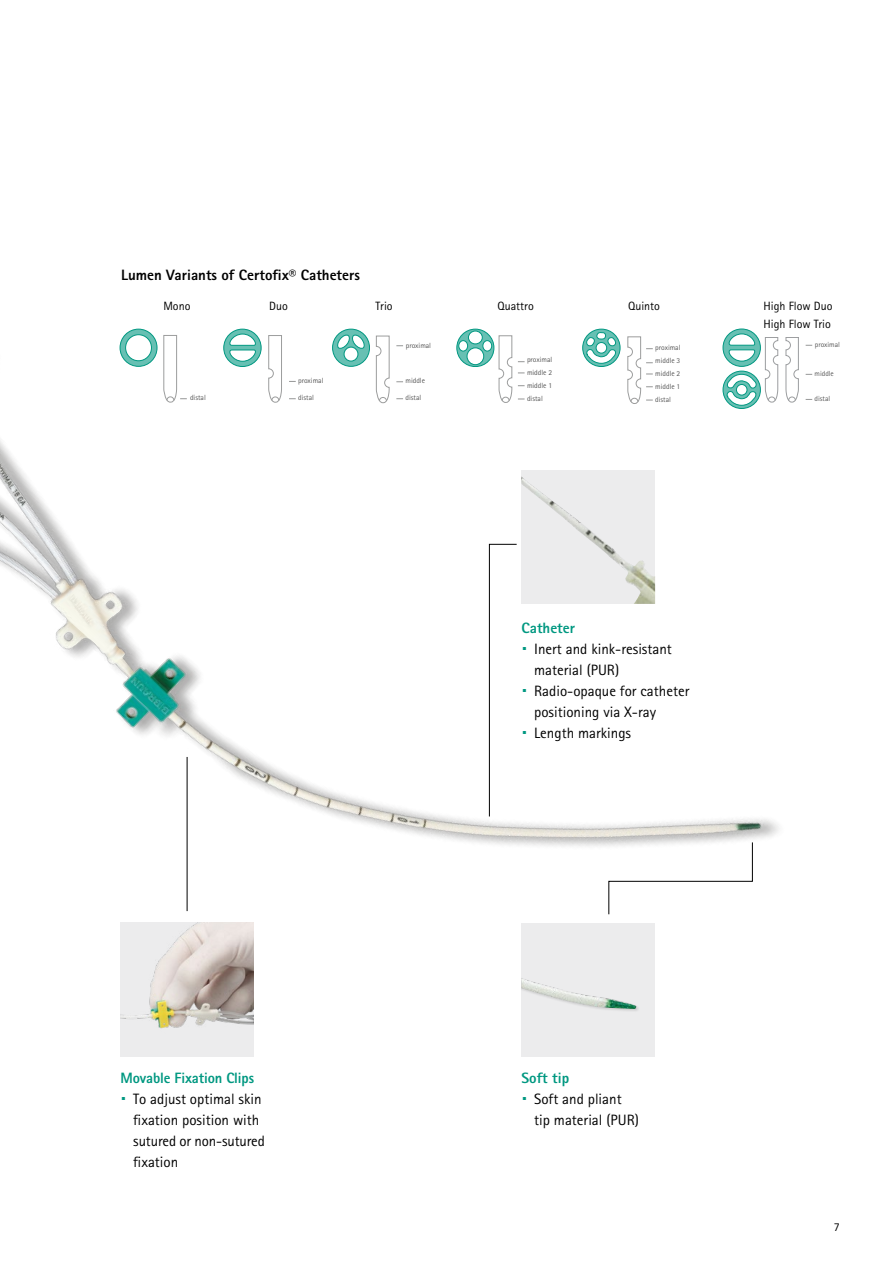
<style>
.page{position:relative;width:893px;height:1263px;background:#fff}
.page>*{position:absolute;margin:0;border:0;box-sizing:border-box;transform-origin:0 0}
.t1{font:15px "Rotis Sans Serif Pro";color:#000}
.t2{font:800 15px "Rotis Sans Serif Pro";letter-spacing:-.01em;color:#009881}
.t3{font:800 15px "Rotis Sans Serif Pro";color:#000}
.t4{font:12px/18px "Rotis Sans Serif Pro";color:#000}
.t5{font:7.5px/12.9px "Rotis Sans Serif Pro";letter-spacing:-.005em;color:#565656;text-align:justify}
.t6{font:7.35px "Rotis Sans Serif Pro";letter-spacing:-.005em;color:#565656}
</style>
<div class="page">
<img style="left:0;top:328px;width:813px;height:729px">
<div style="left:521px;top:470px;width:134px;height:134px;background:#ececed"></div>
<img style="left:521px;top:476px;width:134px;height:128px">
<svg style="left:120px;top:329px;width:37px;height:37px"></svg>
<svg style="left:163px;top:335px;width:24px;height:69px"></svg>
<svg style="left:457px;top:329px;width:55px;height:75px"></svg>
<svg style="left:268px;top:335px;width:14px;height:69px"></svg>
<svg style="left:224px;top:329px;width:37px;height:38px"></svg>
<svg style="left:627px;top:336px;width:26px;height:69px"></svg>
<svg style="left:583px;top:329px;width:37px;height:38px"></svg>
<svg style="left:376px;top:336px;width:14px;height:68px"></svg>
<svg style="left:332px;top:329px;width:38px;height:37px"></svg>
<svg style="left:785px;top:337px;width:14px;height:66px"></svg>
<svg style="left:723px;top:329px;width:55px;height:80px"></svg>
<hr style="left:187px;top:757px;width:1px;height:154px;background:#000">
<svg style="left:608px;top:842px;width:145px;height:73px"></svg>
<svg style="left:489px;top:544px;width:28px;height:273px"></svg>
<p class="t3" style="left:121px;top:266px;width:240px">Lumen Variants of Certofix® Catheters</p>
<p class="t4" style="left:163px;top:297px;width:29px">Mono</p>
<p class="t5" style="left:190px;top:391px;width:17px">distal</p>
<p class="t4" style="left:269px;top:297px;width:20px">Duo</p>
<p class="t5" style="left:298px;top:374px;width:27px">proximal</p>
<p class="t5" style="left:298px;top:391px;width:17px">distal</p>
<p class="t4" style="left:376px;top:297px;width:19px">Trio</p>
<p class="t5" style="left:406px;top:339px;width:27px">proximal</p>
<p class="t5" style="left:405px;top:374px;width:21px">middle</p>
<p class="t5" style="left:405px;top:391px;width:17px">distal</p>
<p class="t4" style="left:497px;top:297px;width:38px">Quattro</p>
<p class="t5" style="left:527px;top:353px;width:27px">proximal middle 2 middle 1 distal</p>
<p class="t4" style="left:628px;top:297px;width:33px">Quinto</p>
<p class="t5" style="left:655px;top:341px;width:27px">proximal middle 3 middle 2 middle 1 distal</p>
<p class="t4" style="left:764px;top:297px;width:70px">High Flow Duo<br>High Flow Trio</p>
<p class="t6" style="left:815px;top:340px;width:26px">proximal</p>
<p class="t6" style="left:815px;top:369px;width:21px">middle</p>
<p class="t6" style="left:815px;top:394px;width:17px">distal</p>
<p class="t2" style="left:521px;top:618px;width:55px">Catheter</p>
<p class="t1" style="left:521px;top:640px;width:152px"><sup>.</sup> Inert and kink-resistant</p>
<p class="t1" style="left:534px;top:661px;width:87px">material (PUR)</p>
<p class="t1" style="left:521px;top:682px;width:169px"><sup>.</sup> Radio-opaque for catheter</p>
<p class="t1" style="left:534px;top:703px;width:123px">positioning via X-ray</p>
<p class="t1" style="left:521px;top:724px;width:111px"><sup>.</sup> Length markings</p>
<p class="t2" style="left:121px;top:1068px;width:135px">Movable Fixation Clips</p>
<p class="t1" style="left:121px;top:1090px;width:143px"><sup>.</sup> To adjust optimal skin</p>
<p class="t1" style="left:133px;top:1111px;width:128px">fixation position with</p>
<p class="t1" style="left:133px;top:1132px;width:133px">sutured or non-sutured</p>
<p class="t1" style="left:133px;top:1153px;width:46px">fixation</p>
<p class="t2" style="left:521px;top:1068px;width:49px">Soft tip</p>
<p class="t1" style="left:521px;top:1090px;width:102px"><sup>.</sup> Soft and pliant</p>
<p class="t1" style="left:534px;top:1111px;width:106px">tip material (PUR)</p>
<p class="t4" style="left:834px;top:1218px;width:7px">7</p>
</div>
